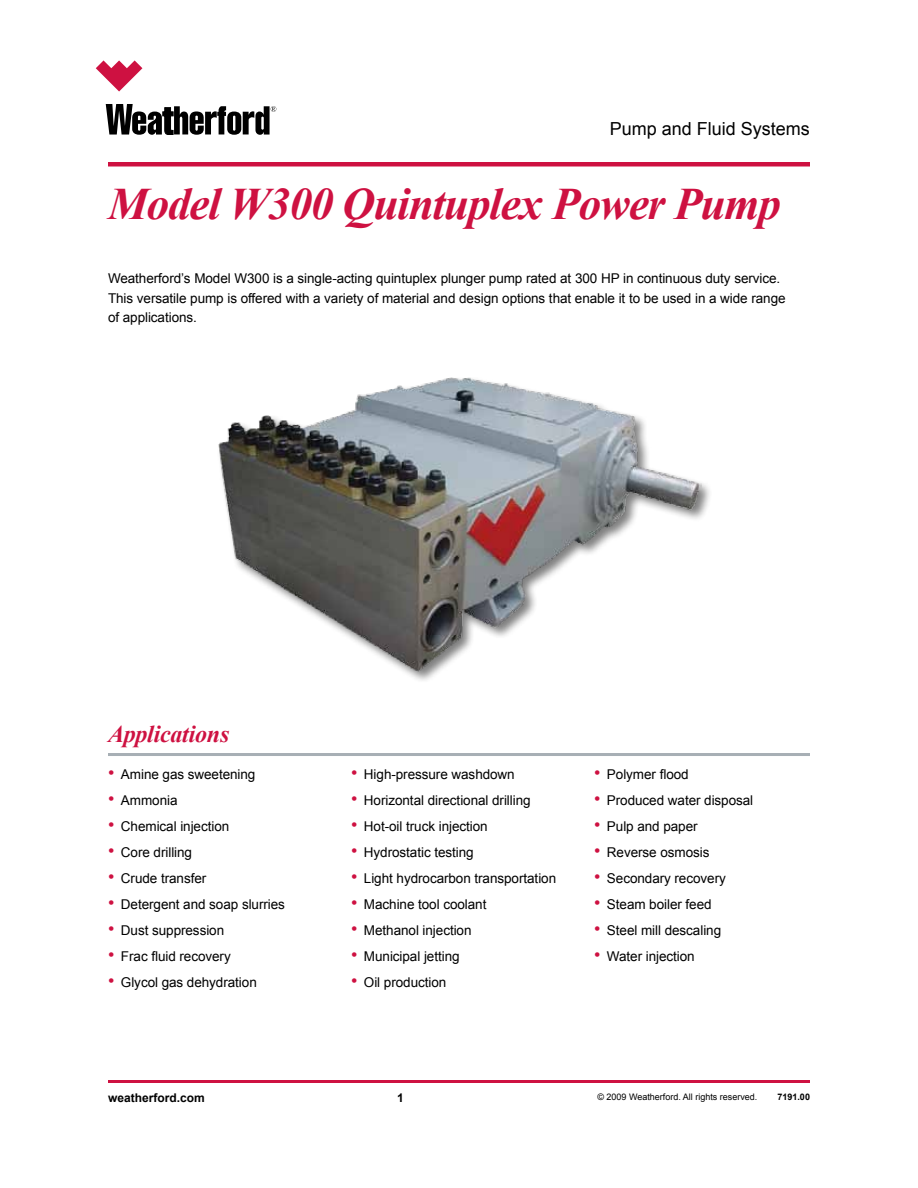
<style>
.page{position:relative;width:918px;height:1188px;background:#fff}
.page>*{position:absolute;margin:0;border:0;box-sizing:border-box;transform-origin:0 0}
.t1{font:italic 700 45px "Times New Roman";letter-spacing:-.025em;color:#ce1141}
.t2{font:italic 700 24px "Times New Roman";letter-spacing:-.01em;color:#ce1141}
.t3{font:18px "Arial";color:#000}
.t4{font:13.5px/19.5px "Arial";letter-spacing:-.005em;color:#000}
.t5{font:700 12px "Arial";color:#000}
.t6{font:9px "Arial";color:#000}
.t7{font:700 9px "Arial";color:#000}
.s1{font-size:18px;color:#ce1141}
</style>
<div class="page">
<svg style="left:96px;top:60px;width:46px;height:32px"></svg>
<svg style="left:106px;top:104px;width:170px;height:31px"></svg>
<hr style="left:108px;top:162px;width:702px;height:4px;background:#ce1141">
<hr style="left:108px;top:1080px;width:702px;height:3px;background:#ce1141">
<img style="left:218px;top:377px;width:484px;height:297px">
<hr style="left:108px;top:753px;width:702px;height:3px;background:#a7afb5">
<h3 class="t3" style="left:610px;top:117px;width:202px">Pump and Fluid Systems</h3>
<h1 class="t1" style="left:108px;top:173px;width:675px">Model W300 Quintuplex Power Pump</h1>
<p class="t4" style="left:108px;top:269px;width:679px">Weatherford’s Model W300 is a single-acting quintuplex plunger pump rated at 300 HP in continuous duty service.<br>This versatile pump is offered with a variety of material and design options that enable it to be used in a wide range of applications.</p>
<h2 class="t2" style="left:108px;top:717px;width:123px">Applications</h2>
<p class="t4" style="left:108px;top:765px;width:149px"><span class="s1">•</span> Amine gas sweetening</p>
<p class="t4" style="left:108px;top:791px;width:71px"><span class="s1">•</span> Ammonia</p>
<p class="t4" style="left:108px;top:817px;width:123px"><span class="s1">•</span> Chemical injection</p>
<p class="t4" style="left:108px;top:843px;width:86px"><span class="s1">•</span> Core drilling</p>
<p class="t4" style="left:108px;top:869px;width:100px"><span class="s1">•</span> Crude transfer</p>
<p class="t4" style="left:108px;top:895px;width:179px"><span class="s1">•</span> Detergent and soap slurries</p>
<p class="t4" style="left:108px;top:921px;width:118px"><span class="s1">•</span> Dust suppression</p>
<p class="t4" style="left:108px;top:947px;width:124px"><span class="s1">•</span> Frac fluid recovery</p>
<p class="t4" style="left:108px;top:973px;width:150px"><span class="s1">•</span> Glycol gas dehydration</p>
<p class="t4" style="left:351px;top:765px;width:165px"><span class="s1">•</span> High-pressure washdown</p>
<p class="t4" style="left:351px;top:791px;width:181px"><span class="s1">•</span> Horizontal directional drilling</p>
<p class="t4" style="left:351px;top:817px;width:138px"><span class="s1">•</span> Hot-oil truck injection</p>
<p class="t4" style="left:351px;top:843px;width:124px"><span class="s1">•</span> Hydrostatic testing</p>
<p class="t4" style="left:351px;top:869px;width:207px"><span class="s1">•</span> Light hydrocarbon transportation</p>
<p class="t4" style="left:351px;top:895px;width:137px"><span class="s1">•</span> Machine tool coolant</p>
<p class="t4" style="left:351px;top:921px;width:122px"><span class="s1">•</span> Methanol injection</p>
<p class="t4" style="left:351px;top:947px;width:110px"><span class="s1">•</span> Municipal jetting</p>
<p class="t4" style="left:351px;top:973px;width:97px"><span class="s1">•</span> Oil production</p>
<p class="t4" style="left:594px;top:765px;width:96px"><span class="s1">•</span> Polymer flood</p>
<p class="t4" style="left:594px;top:791px;width:161px"><span class="s1">•</span> Produced water disposal</p>
<p class="t4" style="left:594px;top:817px;width:105px"><span class="s1">•</span> Pulp and paper</p>
<p class="t4" style="left:594px;top:843px;width:117px"><span class="s1">•</span> Reverse osmosis</p>
<p class="t4" style="left:594px;top:869px;width:133px"><span class="s1">•</span> Secondary recovery</p>
<p class="t4" style="left:594px;top:895px;width:119px"><span class="s1">•</span> Steam boiler feed</p>
<p class="t4" style="left:594px;top:921px;width:129px"><span class="s1">•</span> Steel mill descaling</p>
<p class="t4" style="left:594px;top:947px;width:102px"><span class="s1">•</span> Water injection</p>
<p class="t5" style="left:108px;top:1090px;width:98px">weatherford.com</p>
<p class="t5" style="left:397px;top:1090px;width:8px">1</p>
<p class="t6" style="left:597px;top:1091px;width:162px">© 2009 Weatherford. All rights reserved.</p>
<p class="t7" style="left:777px;top:1091px;width:34px">7191.00</p>
</div>
